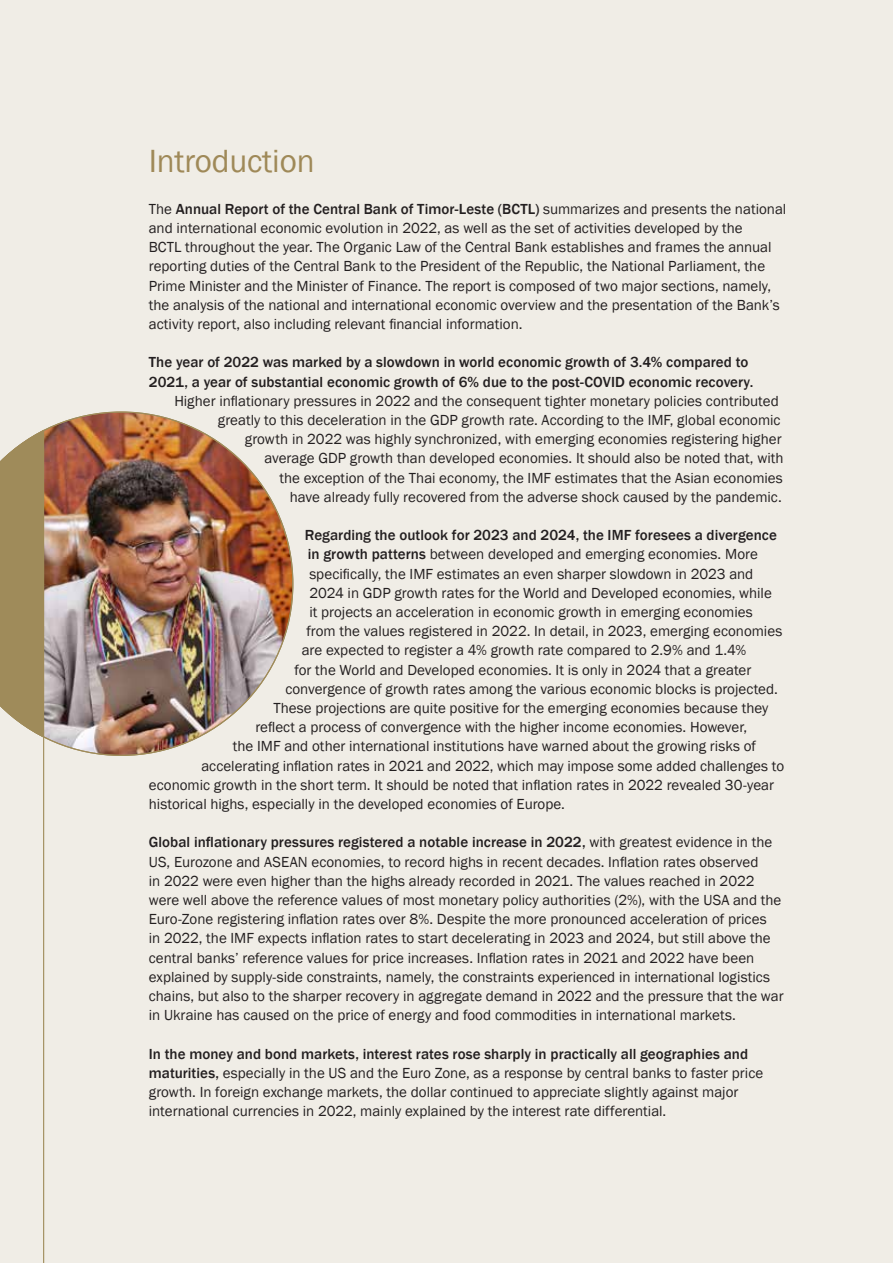
<style>
.page{position:relative;width:893px;height:1263px;background:#f0ede6}
.page>*{position:absolute;margin:0;border:0;box-sizing:border-box;transform-origin:0 0}
.t1{font:33px "Franklin Gothic";letter-spacing:-.005em;color:#9f8958}
.t2{font:15px/19.2px "Franklin Gothic";color:#231f20}
.t3{font:500 15px/19.2px "Franklin Gothic";letter-spacing:.005em;color:#231f20}
.s1{font-weight:500}
</style>
<div class="page">
<img style="left:43px;top:411px;width:250px;height:345px">
<hr style="left:43px;top:431px;width:1px;height:832px;background:#9f8b5a">
<svg style="left:0;top:411px;width:43px;height:345px"></svg>
<h1 class="t1" style="left:149px;top:140px;width:167px">Introduction</h1>
<p class="t2" style="left:149px;top:199px;width:639px">The <span class="s1">Annual Report of the Central Bank of Timor-Leste (BCTL)</span> summarizes and presents the national and international economic evolution in 2022, as well as the set of activities developed by the<br>BCTL throughout the year. The Organic Law of the Central Bank establishes and frames the annual reporting duties of the Central Bank to the President of the Republic, the National Parliament, the Prime Minister and the Minister of Finance. The report is composed of two major sections, namely, the analysis of the national and international economic overview and the presentation of the Bank’s activity report, also including relevant financial information.</p>
<p class="t3" style="left:149px;top:353px;width:606px">The year of 2022 was marked by a slowdown in world economic growth of 3.4% compared to<br>2021, a year of substantial economic growth of 6% due to the post-COVID economic recovery.</p>
<p class="t2" style="left:174px;top:391px;width:606px">Higher inflationary pressures in 2022 and the consequent tighter monetary policies contributed</p>
<p class="t2" style="left:218px;top:411px;width:564px">greatly to this deceleration in the GDP growth rate. According to the IMF, global economic</p>
<p class="t2" style="left:245px;top:430px;width:538px">growth in 2022 was highly synchronized, with emerging economies registering higher</p>
<p class="t2" style="left:264px;top:449px;width:521px">average GDP growth than developed economies. It should also be noted that, with</p>
<p class="t2" style="left:279px;top:468px;width:505px">the exception of the Thai economy, the IMF estimates that the Asian economies</p>
<p class="t2" style="left:290px;top:487px;width:493px">have already fully recovered from the adverse shock caused by the pandemic.</p>
<p class="t3" style="left:305px;top:526px;width:474px">Regarding the outlook for 2023 and 2024, the IMF foresees a divergence</p>
<p class="t2" style="left:308px;top:545px;width:451px"><span class="s1">in growth patterns</span> between developed and emerging economies. More</p>
<p class="t2" style="left:309px;top:564px;width:445px">specifically, the IMF estimates an even sharper slowdown in 2023 and</p>
<p class="t2" style="left:309px;top:583px;width:464px">2024 in GDP growth rates for the World and Developed economies, while</p>
<p class="t2" style="left:309px;top:603px;width:445px">it projects an acceleration in economic growth in emerging economies</p>
<p class="t2" style="left:306px;top:622px;width:478px">from the values registered in 2022. In detail, in 2023, emerging economies</p>
<p class="t2" style="left:302px;top:641px;width:446px">are expected to register a 4% growth rate compared to 2.9% and 1.4%</p>
<p class="t2" style="left:294px;top:660px;width:458px">for the World and Developed economies. It is only in 2024 that a greater</p>
<p class="t2" style="left:285px;top:679px;width:494px">convergence of growth rates among the various economic blocks is projected.</p>
<p class="t2" style="left:273px;top:699px;width:497px">These projections are quite positive for the emerging economies because they</p>
<p class="t2" style="left:255px;top:718px;width:493px">reflect a process of convergence with the higher income economies. However,</p>
<p class="t2" style="left:233px;top:737px;width:525px">the IMF and other international institutions have warned about the growing risks of</p>
<p class="t2" style="left:201px;top:756px;width:584px">accelerating inflation rates in 2021 and 2022, which may impose some added challenges to</p>
<p class="t2" style="left:149px;top:775px;width:627px">economic growth in the short term. It should be noted that inflation rates in 2022 revealed 30-year</p>
<p class="t2" style="left:149px;top:795px;width:418px">historical highs, especially in the developed economies of Europe.</p>
<p class="t2" style="left:149px;top:833px;width:636px"><span class="s1">Global inflationary pressures registered a notable increase in 2022,</span> with greatest evidence in the US, Eurozone and ASEAN economies, to record highs in recent decades. Inflation rates observed<br>in 2022 were even higher than the highs already recorded in 2021. The values reached in 2022 were well above the reference values of most monetary policy authorities (2%), with the USA and the Euro-Zone registering inflation rates over 8%. Despite the more pronounced acceleration of prices<br>in 2022, the IMF expects inflation rates to start decelerating in 2023 and 2024, but still above the central banks’ reference values for price increases. Inflation rates in 2021 and 2022 have been explained by supply-side constraints, namely, the constraints experienced in international logistics chains, but also to the sharper recovery in aggregate demand in 2022 and the pressure that the war in Ukraine has caused on the price of energy and food commodities in international markets.</p>
<p class="t2" style="left:149px;top:1044px;width:616px"><span class="s1">In the money and bond markets, interest rates rose sharply in practically all geographies and maturities,</span> especially in the US and the Euro Zone, as a response by central banks to faster price growth. In foreign exchange markets, the dollar continued to appreciate slightly against major international currencies in 2022, mainly explained by the interest rate differential.</p>
</div>
